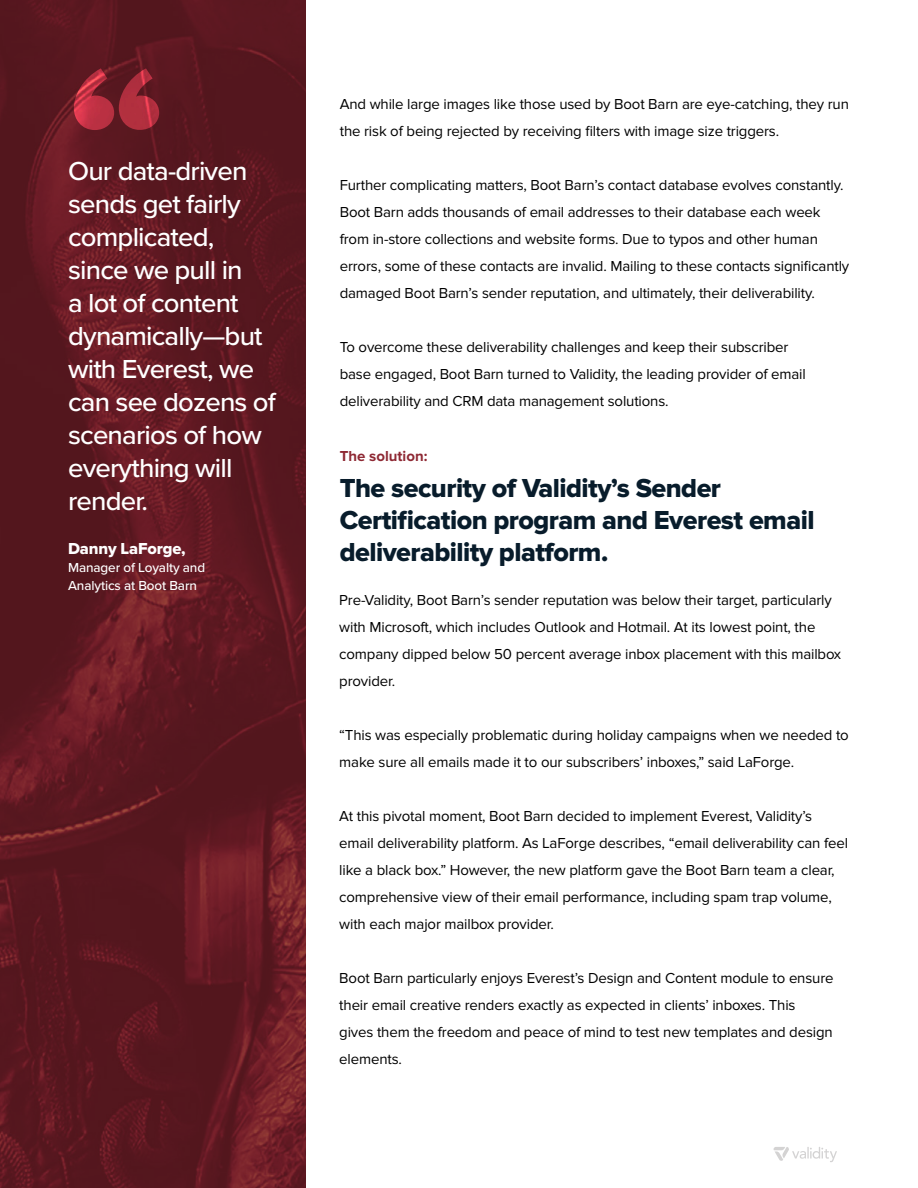
<style>
.page{position:relative;width:918px;height:1188px;background:#fff}
.page>*{position:absolute;margin:0;border:0;box-sizing:border-box;transform-origin:0 0}
.t1{font:800 150px "Termina";color:#fff}
.t2{font:500 27px/33px "Proxima Nova";letter-spacing:-.03em;color:#fff}
.t3{font:27px/32.4px "Proxima Nova Extrabld";letter-spacing:-.02em;color:#081c2b}
.t4{font:16.5px "Proxima Nova Extrabld";letter-spacing:-.01em;color:#fff}
.t5{font:15px/27px "Proxima Nova";letter-spacing:-.01em;color:#000}
.t6{font:700 15px "Proxima Nova";color:#8e2833}
.t7{font:500 13.5px/18px "Proxima Nova";letter-spacing:-.01em;color:#fff}
</style>
<div class="page">
<svg style="left:774px;top:1147px;width:63px;height:15px"></svg>
<img style="left:0;top:0;width:306px;height:1188px">
<h1 class="t1" style="left:68px;top:13px;width:98px">“</h1>
<h2 class="t2" style="left:68px;top:154px;width:209px">Our data-driven sends get fairly complicated, since we pull in<br>a lot of content dynamically—but with Everest, we can see dozens of scenarios of how everything will render.</h2>
<p class="t4" style="left:68px;top:539px;width:119px">Danny LaForge,</p>
<p class="t7" style="left:68px;top:558px;width:139px">Manager of Loyalty and<br>Analytics at Boot Barn</p>
<p class="t5" style="left:340px;top:91px;width:511px">And while large images like those used by Boot Barn are eye-catching, they run the risk of being rejected by receiving filters with image size triggers.</p>
<p class="t5" style="left:340px;top:172px;width:511px">Further complicating matters, Boot Barn’s contact database evolves constantly.<br>Boot Barn adds thousands of email addresses to their database each week from in-store collections and website forms. Due to typos and other human errors, some of these contacts are invalid. Mailing to these contacts significantly damaged Boot Barn’s sender reputation, and ultimately, their deliverability.</p>
<p class="t5" style="left:340px;top:334px;width:468px">To overcome these deliverability challenges and keep their subscriber base engaged, Boot Barn turned to Validity, the leading provider of email deliverability and CRM data management solutions.</p>
<p class="t6" style="left:340px;top:448px;width:89px">The solution:</p>
<h2 class="t3" style="left:340px;top:472px;width:476px">The security of Validity’s Sender<br>Certification program and Everest email deliverability platform.</h2>
<p class="t5" style="left:339px;top:587px;width:503px">Pre-Validity, Boot Barn’s sender reputation was below their target, particularly with Microsoft, which includes Outlook and Hotmail. At its lowest point, the company dipped below 50 percent average inbox placement with this mailbox provider.</p>
<p class="t5" style="left:339px;top:722px;width:511px">“This was especially problematic during holiday campaigns when we needed to make sure all emails made it to our subscribers’ inboxes,” said LaForge.</p>
<p class="t5" style="left:339px;top:803px;width:510px">At this pivotal moment, Boot Barn decided to implement Everest, Validity’s email deliverability platform. As LaForge describes, “email deliverability can feel like a black box.” However, the new platform gave the Boot Barn team a clear, comprehensive view of their email performance, including spam trap volume, with each major mailbox provider.</p>
<p class="t5" style="left:339px;top:965px;width:496px">Boot Barn particularly enjoys Everest’s Design and Content module to ensure their email creative renders exactly as expected in clients’ inboxes. This<br>gives them the freedom and peace of mind to test new templates and design elements.</p>
</div>
